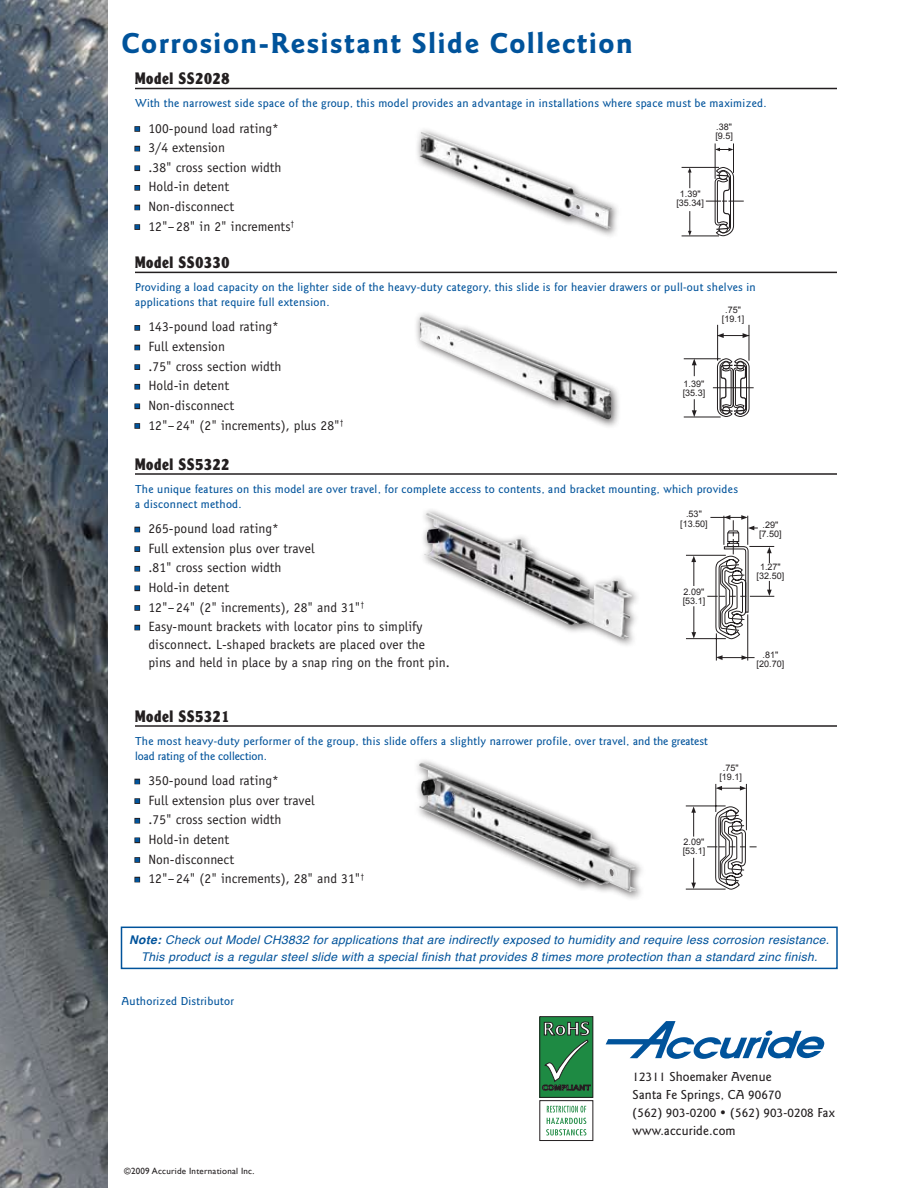
<style>
.page{position:relative;width:918px;height:1188px;background:#fff}
.page>*{position:absolute;margin:0;border:0;box-sizing:border-box;transform-origin:0 0}
.t1{font:700 30px "Goudy Sans";letter-spacing:.05em;color:#00539b}
.t2{font:900 16.2px "Clearface Gothic LH";letter-spacing:.05em;color:#231f20;scale:.83 1}
.t3{font:13.5px/18px "Officina Sans";letter-spacing:.005em;color:#231f20}
.t4{font:500 13.5px/18px "Goudy Sans";letter-spacing:.01em;color:#231f20}
.t5{font:500 12px/15px "Goudy Sans";letter-spacing:.025em;color:#00539b}
.t6{font:italic 12px/16.5px "Helvetica";letter-spacing:.025em;color:#00539b;text-align:center}
.t7{font:9px/9px "Arial";color:#231f20;text-align:center}
.t8{font:9px "Gill Sans";letter-spacing:.025em;color:#231f20}
.s1{color:#00539b}
.s2{font-weight:700}
</style>
<div class="page">
<img style="left:0;top:0;width:108px;height:1188px">
<img style="left:419px;top:316px;width:193px;height:104px">
<img style="left:419px;top:131px;width:193px;height:98px">
<img style="left:424px;top:513px;width:208px;height:126px">
<img style="left:419px;top:763px;width:217px;height:129px">
<svg style="left:688px;top:212px;width:4px;height:24px"></svg>
<svg style="left:688px;top:168px;width:4px;height:20px"></svg>
<svg style="left:706px;top:144px;width:37px;height:92px"></svg>
<hr style="left:715px;top:144px;width:1px;height:34px;background:#231f20">
<hr style="left:682px;top:167px;width:37px;height:1px;background:#231f20">
<hr style="left:682px;top:236px;width:37px;height:1px;background:#231f20">
<hr style="left:718px;top:335px;width:31px;height:1px;background:#231f20">
<svg style="left:743px;top:333px;width:6px;height:5px"></svg>
<svg style="left:718px;top:333px;width:6px;height:5px"></svg>
<svg style="left:692px;top:400px;width:5px;height:17px"></svg>
<svg style="left:692px;top:359px;width:5px;height:17px"></svg>
<svg style="left:717px;top:358px;width:33px;height:59px"></svg>
<hr style="left:713px;top:387px;width:41px;height:1px;background:#231f20">
<hr style="left:684px;top:358px;width:37px;height:1px;background:#231f20">
<hr style="left:684px;top:417px;width:37px;height:1px;background:#231f20">
<hr style="left:717px;top:325px;width:1px;height:36px;background:#231f20">
<hr style="left:749px;top:325px;width:1px;height:36px;background:#231f20">
<svg style="left:691px;top:607px;width:5px;height:31px"></svg>
<svg style="left:691px;top:556px;width:5px;height:30px"></svg>
<hr style="left:686px;top:555px;width:40px;height:1px;background:#231f20">
<hr style="left:686px;top:638px;width:40px;height:1px;background:#231f20">
<svg style="left:707px;top:515px;width:67px;height:146px"></svg>
<svg style="left:691px;top:858px;width:5px;height:31px"></svg>
<svg style="left:691px;top:807px;width:5px;height:29px"></svg>
<hr style="left:686px;top:806px;width:40px;height:1px;background:#231f20">
<hr style="left:686px;top:889px;width:40px;height:1px;background:#231f20">
<svg style="left:707px;top:784px;width:50px;height:106px"></svg>
<hr style="left:135px;top:272px;width:702px;height:1px;background:#231f20">
<svg style="left:134px;top:325px;width:6px;height:6px"></svg>
<svg style="left:134px;top:345px;width:6px;height:5px"></svg>
<svg style="left:134px;top:364px;width:6px;height:6px"></svg>
<svg style="left:134px;top:384px;width:6px;height:6px"></svg>
<svg style="left:134px;top:404px;width:6px;height:5px"></svg>
<svg style="left:134px;top:423px;width:6px;height:6px"></svg>
<hr style="left:135px;top:88px;width:702px;height:1px;background:#231f20">
<svg style="left:134px;top:126px;width:6px;height:6px"></svg>
<svg style="left:134px;top:146px;width:6px;height:5px"></svg>
<svg style="left:134px;top:165px;width:6px;height:6px"></svg>
<svg style="left:134px;top:185px;width:6px;height:6px"></svg>
<svg style="left:134px;top:205px;width:6px;height:5px"></svg>
<svg style="left:134px;top:224px;width:6px;height:6px"></svg>
<hr style="left:135px;top:473px;width:702px;height:2px;background:#231f20">
<svg style="left:134px;top:527px;width:6px;height:5px"></svg>
<svg style="left:134px;top:546px;width:6px;height:6px"></svg>
<svg style="left:134px;top:566px;width:6px;height:6px"></svg>
<svg style="left:134px;top:586px;width:6px;height:5px"></svg>
<svg style="left:134px;top:605px;width:6px;height:6px"></svg>
<svg style="left:134px;top:625px;width:6px;height:5px"></svg>
<hr style="left:135px;top:725px;width:702px;height:2px;background:#231f20">
<svg style="left:134px;top:779px;width:6px;height:5px"></svg>
<svg style="left:134px;top:798px;width:6px;height:6px"></svg>
<svg style="left:134px;top:818px;width:6px;height:6px"></svg>
<svg style="left:134px;top:838px;width:6px;height:5px"></svg>
<svg style="left:134px;top:857px;width:6px;height:6px"></svg>
<svg style="left:134px;top:877px;width:6px;height:5px"></svg>
<div style="left:121px;top:927px;width:717px;height:42px;border:2px solid #00539b"></div>
<svg style="left:606px;top:1021px;width:218px;height:38px"></svg>
<div style="left:540px;top:1017px;width:53px;height:80px;background:#1e8a43"></div>
<div style="left:540px;top:1016px;width:53px;height:82px;border:1px solid #231f20"></div>
<div style="left:540px;top:1100px;width:53px;height:41px;border:1px solid #231f20"></div>
<svg style="left:546px;top:1106px;width:40px;height:29px"></svg>
<svg style="left:542px;top:1022px;width:49px;height:69px"></svg>
<h1 class="t1" style="left:122px;top:26px;width:513px">Corrosion-Resistant Slide Collection</h1>
<p class="t2" style="left:135px;top:68px;width:115px">Model SS2028</p>
<p class="t5" style="left:135px;top:96px;width:633px">With the narrowest side space of the group, this model provides an advantage in installations where space must be maximized.</p>
<p class="t3" style="left:135px;top:119px;width:145px"><span class="s1">■</span> 100-pound load rating*</p>
<p class="t3" style="left:135px;top:139px;width:92px"><span class="s1">■</span> 3/4 extension</p>
<p class="t3" style="left:135px;top:158px;width:148px"><span class="s1">■</span> .38" cross section width</p>
<p class="t3" style="left:135px;top:178px;width:96px"><span class="s1">■</span> Hold-in detent</p>
<p class="t3" style="left:135px;top:198px;width:101px"><span class="s1">■</span> Non-disconnect</p>
<p class="t3" style="left:135px;top:217px;width:161px"><span class="s1">■</span> 12"– 28" in 2" increments<sup>†</sup></p>
<p class="t7" style="left:715px;top:122px;width:19px;text-align:left">.38" [9.5]</p>
<p class="t7" style="left:676px;top:190px;width:29px">1.39" [35.34]</p>
<p class="t2" style="left:135px;top:252px;width:115px">Model SS0330</p>
<p class="t5" style="left:135px;top:280px;width:622px">Providing a load capacity on the lighter side of the heavy-duty category, this slide is for heavier drawers or pull-out shelves in applications that require full extension.</p>
<p class="t3" style="left:135px;top:318px;width:145px"><span class="s1">■</span> 143-pound load rating*</p>
<p class="t3" style="left:135px;top:338px;width:92px"><span class="s1">■</span> Full extension</p>
<p class="t3" style="left:135px;top:357px;width:148px"><span class="s1">■</span> .75" cross section width</p>
<p class="t3" style="left:135px;top:377px;width:96px"><span class="s1">■</span> Hold-in detent</p>
<p class="t3" style="left:135px;top:396px;width:101px"><span class="s1">■</span> Non-disconnect</p>
<p class="t3" style="left:135px;top:416px;width:210px"><span class="s1">■</span> 12"– 24" (2" increments), plus 28"<sup>†</sup></p>
<p class="t7" style="left:722px;top:306px;width:24px">.75" [19.1]</p>
<p class="t7" style="left:683px;top:379px;width:24px;text-align:left">1.39" [35.3]</p>
<p class="t2" style="left:135px;top:454px;width:115px">Model SS5322</p>
<p class="t5" style="left:135px;top:481px;width:605px">The unique features on this model are over travel, for complete access to contents, and bracket mounting, which provides a disconnect method.</p>
<p class="t3" style="left:135px;top:520px;width:145px"><span class="s1">■</span> 265-pound load rating*</p>
<p class="t3" style="left:135px;top:539px;width:181px"><span class="s1">■</span> Full extension plus over travel</p>
<p class="t3" style="left:135px;top:559px;width:148px"><span class="s1">■</span> .81" cross section width</p>
<p class="t3" style="left:135px;top:578px;width:96px"><span class="s1">■</span> Hold-in detent</p>
<p class="t3" style="left:135px;top:598px;width:231px"><span class="s1">■</span> 12"– 24" (2" increments), 28" and 31"<sup>†</sup></p>
<p class="t3" style="left:148px;top:618px;width:303px;text-indent:-14px"><span class="s1">■</span> Easy-mount brackets with locator pins to simplify disconnect. L-shaped brackets are placed over the pins and held in place by a snap ring on the front pin.</p>
<p class="t7" style="left:680px;top:510px;width:29px">.53" [13.50]</p>
<p class="t7" style="left:683px;top:587px;width:24px;text-align:left">2.09" [53.1]</p>
<p class="t7" style="left:759px;top:521px;width:24px">.29" [7.50]</p>
<p class="t7" style="left:757px;top:563px;width:29px">1.27" [32.50]</p>
<p class="t7" style="left:757px;top:651px;width:29px">.81" [20.70]</p>
<p class="t2" style="left:135px;top:706px;width:115px">Model SS5321</p>
<p class="t5" style="left:135px;top:733px;width:574px">The most heavy-duty performer of the group, this slide offers a slightly narrower profile, over travel, and the greatest load rating of the collection.</p>
<p class="t3" style="left:135px;top:772px;width:145px"><span class="s1">■</span> 350-pound load rating*</p>
<p class="t3" style="left:135px;top:791px;width:181px"><span class="s1">■</span> Full extension plus over travel</p>
<p class="t3" style="left:135px;top:811px;width:148px"><span class="s1">■</span> .75" cross section width</p>
<p class="t3" style="left:135px;top:830px;width:96px"><span class="s1">■</span> Hold-in detent</p>
<p class="t3" style="left:135px;top:850px;width:101px"><span class="s1">■</span> Non-disconnect</p>
<p class="t3" style="left:135px;top:870px;width:231px"><span class="s1">■</span> 12"– 24" (2" increments), 28" and 31"<sup>†</sup></p>
<p class="t7" style="left:683px;top:837px;width:24px;text-align:left">2.09" [53.1]</p>
<p class="t7" style="left:719px;top:763px;width:24px">.75" [19.1]</p>
<p class="t6" style="left:129px;top:932px;width:701px"><span class="s2">Note:</span> Check out Model CH3832 for applications that are indirectly exposed to humidity and require less corrosion resistance.<br>This product is a regular steel slide with a special finish that provides 8 times more protection than a standard zinc finish.</p>
<p class="t5" style="left:122px;top:994px;width:114px">Authorized Distributor</p>
<p class="t8" style="left:124px;top:1166px;width:132px">©2009 Accuride International Inc.</p>
<p class="t4" style="left:633px;top:1068px;width:204px">12311 Shoemaker Avenue<br>Santa Fe Springs, CA 90670<br>(562) 903-0200 • (562) 903-0208 Fax www.accuride.com</p>
</div>
